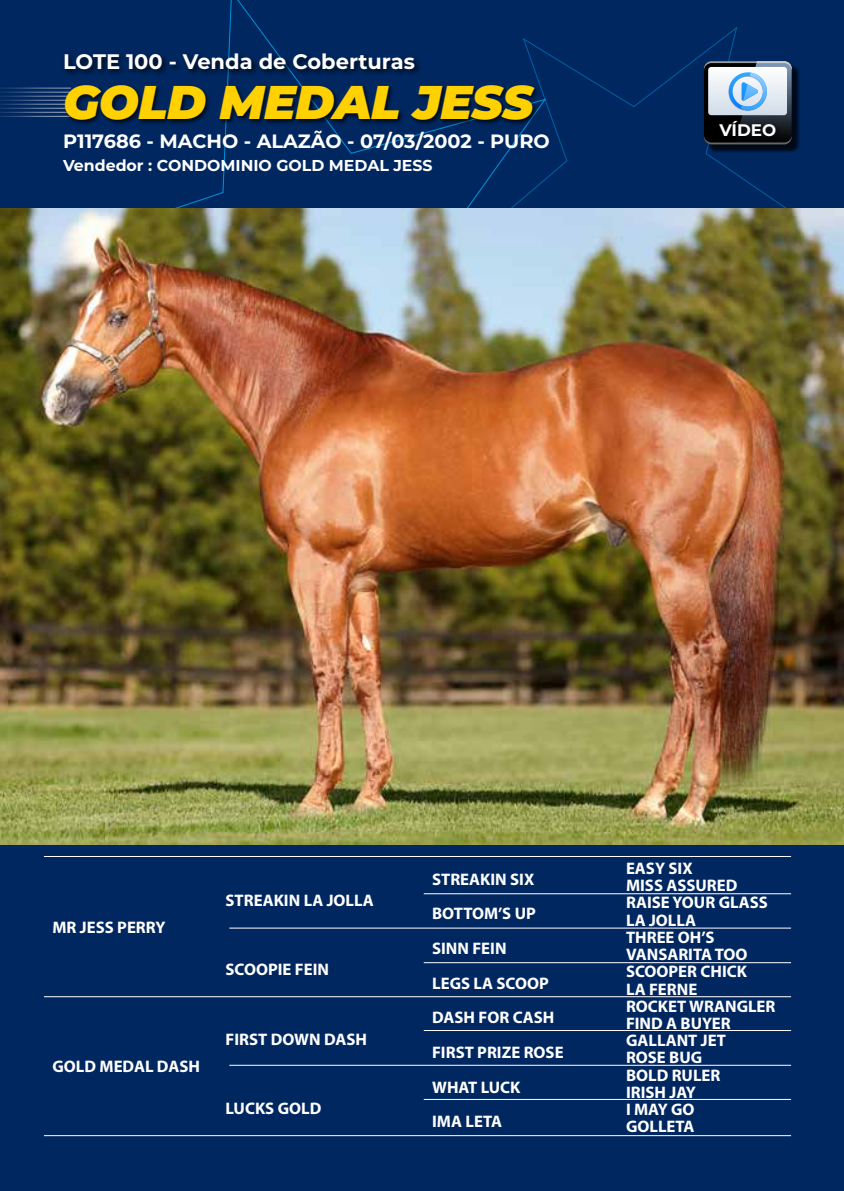
<style>
.page{position:relative;width:844px;height:1191px;background:#fff}
.page>*{position:absolute;margin:0;border:0;box-sizing:border-box;transform-origin:0 0}
.t1{font:italic 900 47.25px "Montserrat";letter-spacing:-.01em;color:#ffd100}
.t2{font:700 21px "Montserrat";color:#fff}
.t3{font:700 19.25px "Montserrat";color:#fff}
.t4{font:700 16.8px/17.2px "Myriad Pro";color:#fff}
.t5{font:700 16.8px "Montserrat";color:#fff}
.t6{font:700 15.75px "Montserrat";color:#fff}
</style>
<div class="page">
<div style="left:0;top:0;width:843px;height:1191px;background:#002760"></div>
<hr style="left:843px;top:0;width:1px;height:1191px;background:#c7eafb">
<svg style="left:467px;top:27px;width:333px;height:181px"></svg>
<hr style="left:44px;top:856px;width:746px;height:1px;background:#fff">
<hr style="left:44px;top:996px;width:746px;height:1px;background:#fff">
<hr style="left:229px;top:927px;width:561px;height:1px;background:#fff">
<hr style="left:229px;top:1064px;width:561px;height:1px;background:#fff">
<hr style="left:423px;top:893px;width:367px;height:1px;background:#fff">
<hr style="left:423px;top:962px;width:367px;height:1px;background:#fff">
<hr style="left:423px;top:1030px;width:367px;height:1px;background:#fff">
<hr style="left:423px;top:1099px;width:367px;height:1px;background:#fff">
<hr style="left:44px;top:1135px;width:746px;height:1px;background:#fff">
<svg style="left:0;top:87px;width:64px;height:2px"></svg>
<hr style="left:0;top:92px;width:71px;height:1px;background:#fff">
<hr style="left:0;top:96px;width:71px;height:1px;background:#fff">
<hr style="left:0;top:100px;width:71px;height:1px;background:#fff">
<svg style="left:0;top:104px;width:64px;height:1px"></svg>
<hr style="left:0;top:108px;width:70px;height:1px;background:#fff">
<hr style="left:0;top:112px;width:70px;height:1px;background:#fff">
<hr style="left:0;top:116px;width:70px;height:1px;background:#fff">
<div style="left:62px;top:51px;width:361px;height:27px;background:#000;opacity:.75"></div>
<div style="left:64px;top:84px;width:476px;height:43px;background:#000;opacity:.75"></div>
<img style="left:0;top:208px;width:843px;height:636px">
<div style="left:707px;top:64px;width:92px;height:89px;background:#000;opacity:.75"></div>
<svg style="left:703px;top:61px;width:88px;height:83px;background:#94a4b3"></svg>
<div style="left:717px;top:119px;width:65px;height:23px;background:#000;opacity:.75"></div>
<p class="t2" style="left:63px;top:46px;width:353px">LOTE 100 - Venda de Coberturas</p>
<h1 class="t1" style="left:63px;top:67px;width:471px">GOLD MEDAL JESS</h1>
<p class="t3" style="left:63px;top:127px;width:488px">P117686 - MACHO - ALAZÃO - 07/03/2002 - PURO</p>
<p class="t6" style="left:63px;top:154px;width:371px">Vendedor : CONDOMINIO GOLD MEDAL JESS</p>
<p class="t5" style="left:719px;top:118px;width:58px">VÍDEO</p>
<p class="t4" style="left:52px;top:918px;width:115px">MR JESS PERRY</p>
<p class="t4" style="left:52px;top:1057px;width:149px">GOLD MEDAL DASH</p>
<p class="t4" style="left:225px;top:891px;width:150px">STREAKIN LA JOLLA</p>
<p class="t4" style="left:225px;top:960px;width:105px">SCOOPIE FEIN</p>
<p class="t4" style="left:225px;top:1029px;width:143px">FIRST DOWN DASH</p>
<p class="t4" style="left:225px;top:1099px;width:97px">LUCKS GOLD</p>
<p class="t4" style="left:432px;top:861px;width:133px;line-height:34.6px">STREAKIN SIX<br>BOTTOM’S UP<br>SINN FEIN<br>LEGS LA SCOOP<br>DASH FOR CASH<br>FIRST PRIZE ROSE<br>WHAT LUCK<br>IMA LETA</p>
<p class="t4" style="left:626px;top:859px;width:151px">EASY SIX<br>MISS ASSURED<br>RAISE YOUR GLASS<br>LA JOLLA<br>THREE OH’S<br>VANSARITA TOO<br>SCOOPER CHICK<br>LA FERNE<br>ROCKET WRANGLER<br>FIND A BUYER<br>GALLANT JET<br>ROSE BUG<br>BOLD RULER<br>IRISH JAY<br>I MAY GO<br>GOLLETA</p>
</div>
